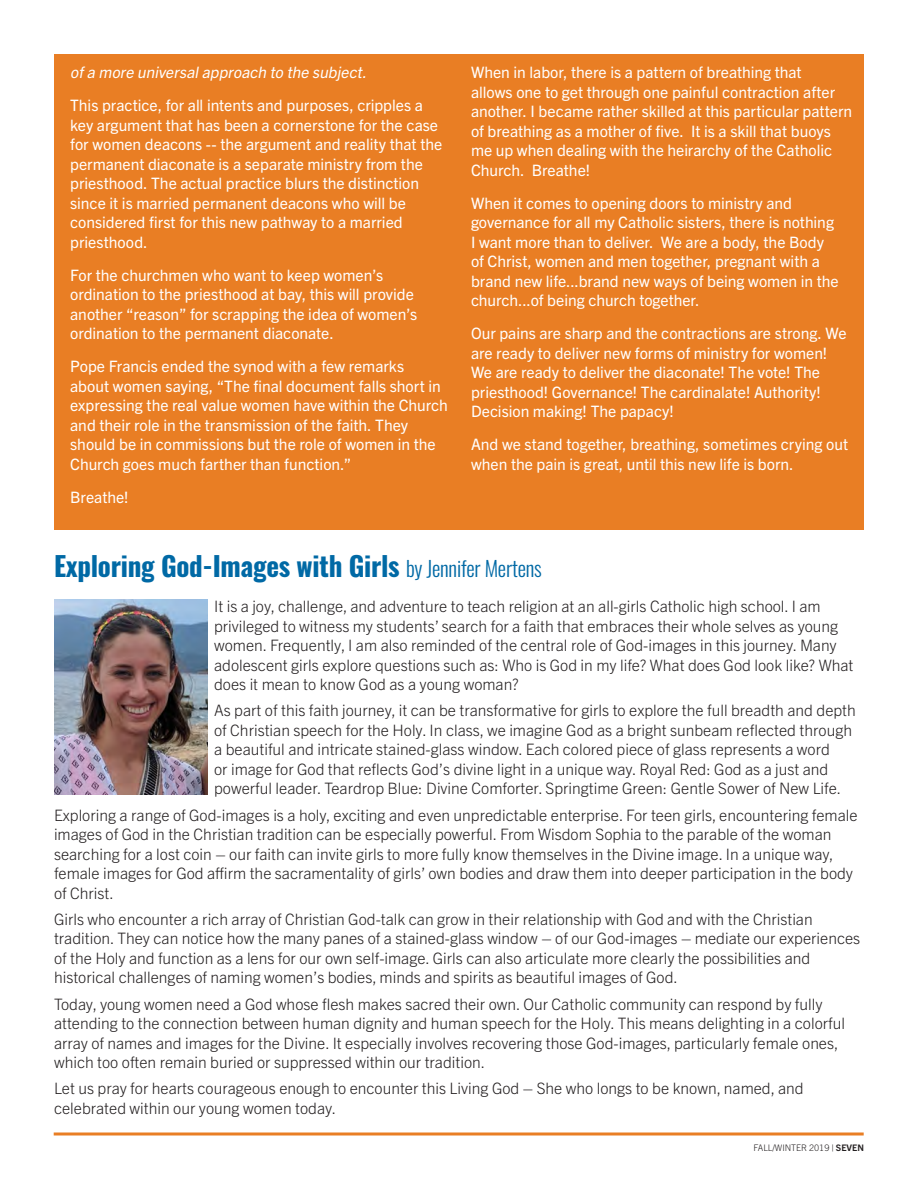
<style>
.page{position:relative;width:918px;height:1188px;background:#fff}
.page>*{position:absolute;margin:0;border:0;box-sizing:border-box;transform-origin:0 0}
.t1{font:700 27px "Oswald";letter-spacing:-.01em;color:#0069a5}
.t2{font:300 15.75px/19.5px "Trade Gothic Next LT Pro";color:#231f20}
.Body_Copy{font:15.75px/19.5px "Trade Gothic Next LT Pro";color:#fff}
.Body_Copy-2{font:italic 15.75px "Trade Gothic Next LT Pro";color:#fff}
.t3{font:300 9px "Trade Gothic Next LT Pro";color:#231f20}
.s1{font-weight:300;font-size:21px}
.s2{font-weight:700}
</style>
<div class="page">
<div style="left:54px;top:54px;width:810px;height:475px;background:#e97e24"></div>
<img style="left:55px;top:600px;width:152px;height:194px">
<svg style="left:54px;top:1132px;width:810px;height:4px;background:#ee9e5a"></svg>
<p class="Body_Copy-2" style="left:70px;top:61px;width:301px">ofa more universalapproach to the subject.</p>
<p class="Body_Copy" style="left:70px;top:95px;width:374px">This practice, for all intents and purposes, cripples a key argument that has been a cornerstone for the case for women deacons -- the argument and reality that the permanent diaconate is a separate ministry from the priesthood. The actual practice blurs the distinction since it is married permanent deacons who will be considered first for this new pathway to a married priesthood.</p>
<p class="Body_Copy" style="left:70px;top:264px;width:348px">For the churchmen who want to keep women’s ordination to the priesthood at bay, this will provide another “reason” for scrapping the idea of women’s ordination to the permanent diaconate.</p>
<p class="Body_Copy" style="left:70px;top:356px;width:379px">Pope Francis ended the synod with a few remarks<br>about women saying, “The final document falls short in expressing the real value women have within the Church and their role in the transmission of the faith. They should be in commissions but the role of women in the Church goes much farther than function.”</p>
<p class="Body_Copy" style="left:70px;top:486px;width:60px">Breathe!</p>
<p class="Body_Copy" style="left:471px;top:62px;width:383px">When in labor, there is a pattern of breathing that<br>allows one to get through one painful contraction after another. I became rather skilled at this particular pattern of breathing as a mother of five. It is a skill that buoys me up when dealing with the heirarchy of the Catholic Church. Breathe!</p>
<p class="Body_Copy" style="left:471px;top:192px;width:369px">When it comes to opening doors to ministry and governance for all my Catholic sisters, there is nothing I want more than to deliver. We are a body, the Body of Christ, women and men together, pregnant with a brand new life...brand new ways of being women in the church...of being church together.</p>
<p class="Body_Copy" style="left:471px;top:323px;width:377px">Our pains are sharp and the contractions are strong. We are ready to deliver new forms of ministry for women!<br>We are ready to deliver the diaconate! The vote! The priesthood! Governance! The cardinalate! Authority!<br>Decision making! The papacy!</p>
<p class="Body_Copy" style="left:471px;top:434px;width:379px">And we stand together, breathing, sometimes crying out when the pain is great, until this new life is born.</p>
<p class="t1" style="left:54px;top:551px;width:489px">Exploring God-Images with Girls <span class="s1">by Jennifer Mertens</span></p>
<p class="t2" style="left:214px;top:596px;width:641px">It is a joy, challenge, and adventure to teach religion at an all-girls Catholic high school. I am privileged to witness my students’ search for a faith that embraces their whole selves as young women. Frequently, I am also reminded of the central role of God-images in this journey. Many adolescent girls explore questions such as: Who is God in my life? What does God look like? What does it mean to know God as a young woman?</p>
<p class="t2" style="left:214px;top:700px;width:643px">As part of this faith journey, it can be transformative for girls to explore the full breadth and depth of Christian speech for the Holy. In class, we imagine God as a bright sunbeam reflected through a beautiful and intricate stained-glass window. Each colored piece of glass represents a word<br>or image for God that reflects God’s divine light in a unique way. Royal Red: God as a just and powerful leader. Teardrop Blue: Divine Comforter. Springtime Green: Gentle Sower of New Life.</p>
<p class="t2" style="left:54px;top:804px;width:805px">Exploring a range of God-images is a holy, exciting and even unpredictable enterprise. For teen girls, encountering female images of God in the Christian tradition can be especially powerful. From Wisdom Sophia to the parable of the woman searching for a lost coin – our faith can invite girls to more fully know themselves in the Divine image. In a unique way, female images for God affirm the sacramentality of girls’ own bodies and draw them into deeper participation in the body of Christ.</p>
<p class="t2" style="left:54px;top:908px;width:808px">Girls who encounter a rich array of Christian God-talk can grow in their relationship with God and with the Christian tradition. They can notice how the many panes of a stained-glass window – of our God-images – mediate our experiences of the Holy and function as a lens for our own self-image. Girls can also articulate more clearly the possibilities and historical challenges of naming women’s bodies, minds and spirits as beautiful images of God.</p>
<p class="t2" style="left:54px;top:993px;width:793px">Today, young women need a God whose flesh makes sacred their own. Our Catholic community can respond by fully attending to the connection between human dignity and human speech for the Holy. This means delighting in a colorful array of names and images for the Divine. It especially involves recovering those God-images, particularly female ones, which too often remain buried or suppressed within our tradition.</p>
<p class="t2" style="left:54px;top:1078px;width:751px">Let us pray for hearts courageous enough to encounter this Living God – She who longs to be known, named, and celebrated within our young women today.</p>
<p class="t3" style="left:753px;top:1142px;width:112px">FALL/WINTER 2019 | <span class="s2">SEVEN</span></p>
</div>
